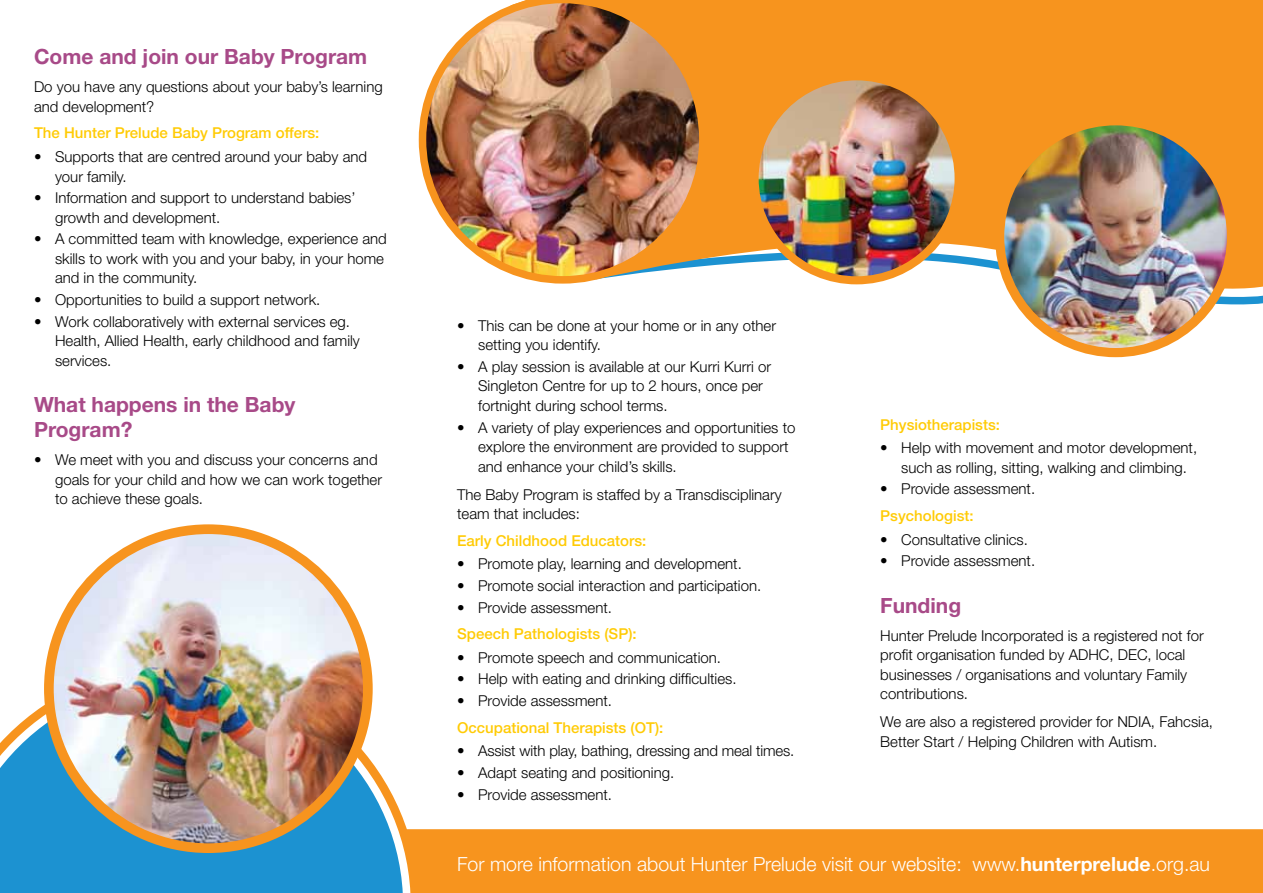
<style>
.page{position:relative;width:1263px;height:893px;background:#fff}
.page>*{position:absolute;margin:0;border:0;box-sizing:border-box;transform-origin:0 0}
.t1{font:700 21px/25.2px "Helvetica Neue";color:#a84a88}
.t2{font:300 19.5px "Helvetica Neue";color:#fff}
.t3{font:300 15px/19.5px "Helvetica Neue";color:#000}
.t4{font:500 15px "Helvetica Neue LT Std";color:#ffcb05}
.s1{font-weight:700}
</style>
<div class="page">
<div style="left:423px;top:829px;width:840px;height:64px;background:#f7941e"></div>
<svg style="left:707px;top:0;width:556px;height:307px;fill:#f7941e"></svg>
<svg style="left:0;top:664px;width:423px;height:229px"></svg>
<img style="left:49px;top:529px;width:319px;height:319px;border-radius:158px">
<div style="left:44px;top:524px;width:329px;height:329px;border:10px solid #f7941e;border-radius:50%"></div>
<img style="left:419px;top:0;width:288px;height:284px">
<img style="left:1000px;top:121px;width:231px;height:232px;border-radius:116px">
<div style="left:995px;top:116px;width:241px;height:241px;border:9px solid #f7941e;border-radius:50%"></div>
<img style="left:755px;top:76px;width:204px;height:204px;border-radius:102px">
<div style="left:750px;top:72px;width:213px;height:212px;border:8px solid #f7941e;border-radius:50%"></div>
<h1 class="t1" style="left:34px;top:44px;width:335px">Come and join our Baby Program</h1>
<p class="t3" style="left:34px;top:77px;width:350px">Do you have any questions about your baby’s learning and development?</p>
<p class="t4" style="left:34px;top:124px;width:287px">The Hunter Prelude Baby Program offers:</p>
<p class="t3" style="left:55px;top:147px;width:314px;text-indent:-21px">• Supports that are centred around your baby and your family.</p>
<p class="t3" style="left:55px;top:188px;width:302px;text-indent:-21px">• Information and support to understand babies’ growth and development.</p>
<p class="t3" style="left:55px;top:229px;width:333px;text-indent:-21px">• A committed team with knowledge, experience and skills to work with you and your baby, in your home and in the community.</p>
<p class="t3" style="left:34px;top:289px;width:288px">• Opportunities to build a support network.</p>
<p class="t3" style="left:55px;top:311px;width:306px;text-indent:-21px">• Work collaboratively with external services eg.<br>Health, Allied Health, early childhood and family services.</p>
<h1 class="t1" style="left:34px;top:391px;width:263px">What happens in the Baby<br>Program?</h1>
<p class="t3" style="left:55px;top:450px;width:329px;text-indent:-21px">• We meet with you and discuss your concerns and goals for your child and how we can work together to achieve these goals.</p>
<p class="t3" style="left:478px;top:315px;width:299px;text-indent:-21px">• This can be done at your home or in any other setting you identify.</p>
<p class="t3" style="left:478px;top:356px;width:295px;text-indent:-21px">• A play session is available at our Kurri Kurri or<br>Singleton Centre for up to 2 hours, once per fortnight during school terms.</p>
<p class="t3" style="left:478px;top:417px;width:319px;text-indent:-21px">• A variety of play experiences and opportunities to explore the environment are provided to support and enhance your child’s skills.</p>
<p class="t3" style="left:457px;top:484px;width:326px">The Baby Program is staffed by a Transdisciplinary team that includes:</p>
<p class="t4" style="left:457px;top:531px;width:191px">Early Childhood Educators:</p>
<p class="t3" style="left:457px;top:554px;width:286px">• Promote play, learning and development.</p>
<p class="t3" style="left:457px;top:575px;width:306px">• Promote social interaction and participation.</p>
<p class="t3" style="left:457px;top:597px;width:156px">• Provide assessment.</p>
<p class="t4" style="left:457px;top:625px;width:181px">Speech Pathologists (SP):</p>
<p class="t3" style="left:457px;top:647px;width:265px">• Promote speech and communication.</p>
<p class="t3" style="left:457px;top:669px;width:281px">• Help with eating and drinking difficulties.</p>
<p class="t3" style="left:457px;top:691px;width:156px">• Provide assessment.</p>
<p class="t4" style="left:457px;top:718px;width:208px">Occupational Therapists (OT):</p>
<p class="t3" style="left:457px;top:741px;width:339px">• Assist with play, bathing, dressing and meal times.</p>
<p class="t3" style="left:457px;top:762px;width:219px">• Adapt seating and positioning.</p>
<p class="t3" style="left:457px;top:784px;width:156px">• Provide assessment.</p>
<p class="t4" style="left:880px;top:415px;width:121px">Physiotherapists:</p>
<p class="t3" style="left:901px;top:438px;width:297px;text-indent:-21px">• Help with movement and motor development, such as rolling, sitting, walking and climbing.</p>
<p class="t3" style="left:880px;top:479px;width:156px">• Provide assessment.</p>
<p class="t4" style="left:880px;top:507px;width:95px">Psychologist:</p>
<p class="t3" style="left:880px;top:529px;width:149px">• Consultative clinics.</p>
<p class="t3" style="left:880px;top:551px;width:156px">• Provide assessment.</p>
<h1 class="t1" style="left:880px;top:592px;width:82px">Funding</h1>
<p class="t3" style="left:880px;top:625px;width:325px">Hunter Prelude Incorporated is a registered not for profit organisation funded by ADHC, DEC, local businesses / organisations and voluntary Family contributions.</p>
<p class="t3" style="left:880px;top:712px;width:334px">We are also a registered provider for NDIA, Fahcsia,<br>Better Start / Helping Children with Autism.</p>
<h2 class="t2" style="left:457px;top:852px;width:754px">For more information about Hunter Prelude visit our website: www.<span class="s1">hunterprelude</span>.org.au</h2>
</div>
